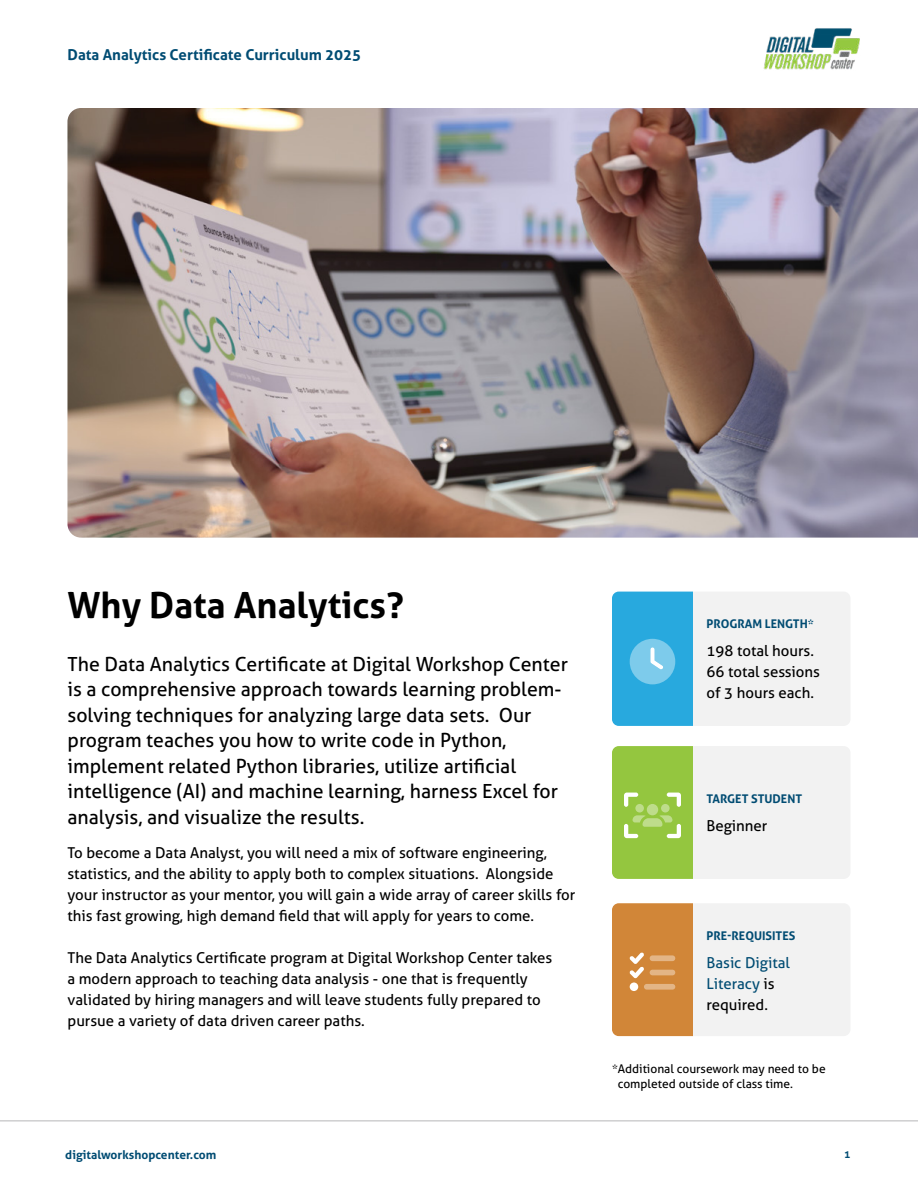
<style>
.page{position:relative;width:918px;height:1188px;background:#fff}
.page>*{position:absolute;margin:0;border:0;box-sizing:border-box;transform-origin:0 0}
.t1{font:700 36px "Aller";color:#000}
.t2{font:19.5px/25.5px "Aller";color:#000}
.t3{font:15px/21px "Aller";color:#000}
.t4{font:700 15px "Aller";color:#014c73}
.t5{font:15px/21px "Aller";color:#014c73}
.t6{font:700 12px "Aller";color:#014c73}
.t7{font:12px/15px "Aller";color:#000}
.t8{font:700 10.5px "Aller";color:#014c73}
.s1{color:#000}
</style>
<div class="page">
<img style="left:763px;top:28px;width:97px;height:42px">
<hr style="left:0;top:1120px;width:918px;height:1px;background:#b7b7b8">
<img style="left:68px;top:108px;width:850px;height:430px">
<svg style="left:612px;top:592px;width:238px;height:134px"></svg>
<svg style="left:612px;top:746px;width:238px;height:133px"></svg>
<svg style="left:612px;top:903px;width:238px;height:133px"></svg>
<p class="t4" style="left:68px;top:45px;width:295px">Data Analytics Certificate Curriculum 2025</p>
<h1 class="t1" style="left:68px;top:588px;width:338px">Why Data Analytics?</h1>
<p class="t2" style="left:68px;top:651px;width:502px">The Data Analytics Certificate at Digital Workshop Center is a comprehensive approach towards learning problem&shy;solving techniques for analyzing large data sets. Our program teaches you how to write code in Python, implement related Python libraries, utilize artificial intelligence (AI) and machine learning, harness Excel for analysis, and visualize the results.</p>
<p class="t3" style="left:68px;top:843px;width:509px">To become a Data Analyst, you will need a mix of software engineering, statistics, and the ability to apply both to complex situations. Alongside your instructor as your mentor, you will gain a wide array of career skills for this fast growing, high demand field that will apply for years to come.</p>
<p class="t3" style="left:68px;top:947px;width:486px">The Data Analytics Certificate program at Digital Workshop Center takes a modern approach to teaching data analysis - one that is frequently validated by hiring managers and will leave students fully prepared to pursue a variety of data driven career paths.</p>
<p class="t6" style="left:706px;top:618px;width:109px">PROGRAM LENGTH*</p>
<p class="t3" style="left:706px;top:641px;width:115px">198 total hours.<br>66 total sessions of 3 hours each.</p>
<p class="t6" style="left:706px;top:791px;width:97px">TARGET STUDENT</p>
<p class="t3" style="left:706px;top:816px;width:63px">Beginner</p>
<p class="t6" style="left:706px;top:929px;width:90px">PRE-REQUISITES</p>
<p class="t5" style="left:706px;top:953px;width:85px">Basic Digital<br>Literacy <span class="s1">is required.</span></p>
<p class="t7" style="left:618px;top:1062px;width:209px;text-indent:-6px">* Additional coursework may need to be completed outside of class time.</p>
<p class="t6" style="left:65px;top:1149px;width:153px">digitalworkshopcenter.com</p>
<p class="t8" style="left:844px;top:1150px;width:8px">1</p>
</div>
